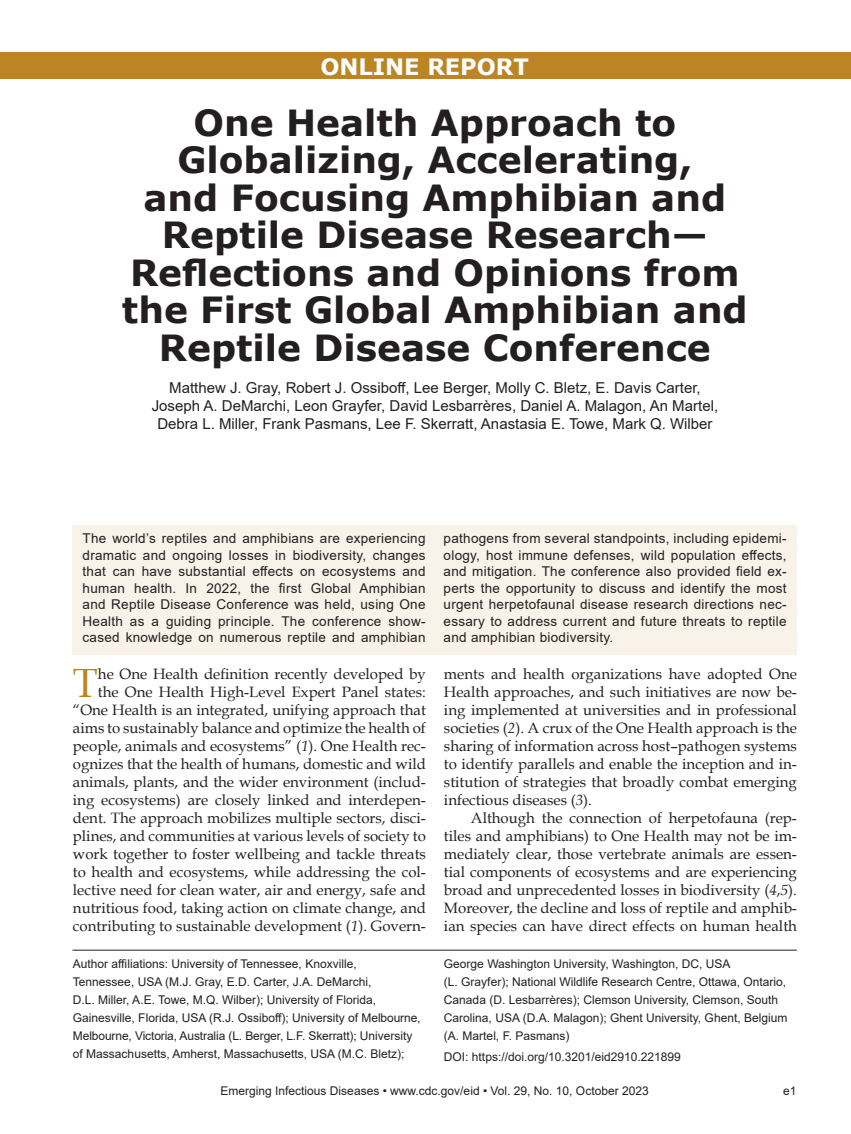
<style>
.page{position:relative;width:851px;height:1134px;background:#fff}
.page>*{position:absolute;margin:0;border:0;box-sizing:border-box;transform-origin:0 0}
.t1{font:40.8px "Book Antiqua";color:#bc8422}
.t2{font:700 36px/37.5px "Verdana";color:#231f20;text-align:center}
.t3{font:700 22.5px "Verdana";color:#fff}
.t4{font:15px/18px "Book Antiqua";color:#231f20;text-align:justify}
.t5{font:15px/18px "Arial";color:#231f20;text-align:center}
.t6{font:13.5px/16.5px "Arial";letter-spacing:.02em;color:#231f20;text-align:justify}
.t7{font:12px/18px "Arial";color:#231f20}
.s1{font-style:italic}
</style>
<div class="page">
<div style="left:72px;top:525px;width:724px;height:130px;background:#f8f2e9"></div>
<div style="left:0;top:52px;width:850px;height:26px;background:#bc8422"></div>
<hr style="left:72px;top:950px;width:724px;height:1px;background:#231f20">
<h3 class="t3" style="left:320px;top:51px;width:210px">ONLINE REPORT</h3>
<h2 class="t2" style="left:122px;top:103px;width:627px">One Health Approach to<br>Globalizing, Accelerating,<br>and Focusing Amphibian and<br>Reptile Disease Research—<br>Reflections and Opinions from the First Global Amphibian and<br>Reptile Disease Conference</h2>
<p class="t5" style="left:152px;top:379px;width:568px">Matthew J. Gray, Robert J. Ossiboff, Lee Berger, Molly C. Bletz, E. Davis Carter,<br>Joseph A. DeMarchi, Leon Grayfer, David Lesbarrères, Daniel A. Malagon, An Martel,<br>Debra L. Miller, Frank Pasmans, Lee F. Skerratt, Anastasia E. Towe, Mark Q. Wilber</p>
<p class="t6" style="left:83px;top:530px;width:344px">The world’s reptiles and amphibians are experiencing dramatic and ongoing losses in biodiversity, changes that can have substantial effects on ecosystems and human health. In 2022, the first Global Amphibian and Reptile Disease Conference was held, using One Health as a guiding principle. The conference show&shy;cased knowledge on numerous reptile and amphibian</p>
<p class="t6" style="left:443px;top:530px;width:344px">pathogens from several standpoints, including epidemi&shy;ology, host immune defenses, wild population effects, and mitigation. The conference also provided field ex&shy;perts the opportunity to discuss and identify the most urgent herpetofaunal disease research directions nec&shy;essary to address current and future threats to reptile and amphibian biodiversity.</p>
<p class="t4" style="left:73px;top:665px;width:354px;text-align:right">he One Health definition recently developed by<br>the One Health High-Level Expert Panel states: “One Health is an integrated, unifying approach that aims to sustainably balance and optimize the health of people, animals and ecosystems” (<span class="s1">1</span>). One Health rec&shy;ognizes that the health of humans, domestic and wild animals, plants, and the wider environment (includ&shy;ing ecosystems) are closely linked and interdepen&shy;dent. The approach mobilizes multiple sectors, disci&shy;plines, and communities at various levels of society to work together to foster wellbeing and tackle threats to health and ecosystems, while addressing the col&shy;lective need for clean water, air and energy, safe and nutritious food, taking action on climate change, and contributing to sustainable development (<span class="s1">1</span>). Govern-</p>
<p class="t4" style="left:444px;top:665px;width:354px">ments and health organizations have adopted One Health approaches, and such initiatives are now be&shy;ing implemented at universities and in professional societies (<span class="s1">2</span>). A crux of the One Health approach is the sharing of information across host–pathogen systems to identify parallels and enable the inception and in&shy;stitution of strategies that broadly combat emerging infectious diseases (<span class="s1">3</span>).</p>
<h1 class="t1" style="left:73px;top:655px;width:26px">T</h1>
<p class="t4" style="left:444px;top:809px;width:354px;text-indent:27px">Although the connection of herpetofauna (rep&shy;tiles and amphibians) to One Health may not be im&shy;mediately clear, those vertebrate animals are essen&shy;tial components of ecosystems and are experiencing broad and unprecedented losses in biodiversity (<span class="s1">4</span>,<span class="s1">5</span>).<br>Moreover, the decline and loss of reptile and amphib&shy;ian species can have direct effects on human health</p>
<p class="t7" style="left:73px;top:954px;width:349px">Author affiliations: University of Tennessee, Knoxville, Tennessee, USA (M.J. Gray, E.D. Carter, J.A. DeMarchi,<br>D.L. Miller, A.E. Towe, M.Q. Wilber); University of Florida, Gainesville, Florida, USA (R.J. Ossiboff); University of Melbourne, Melbourne, Victoria, Australia (L. Berger, L.F. Skerratt); University of Massachusetts, Amherst, Massachusetts, USA (M.C. Bletz);</p>
<p class="t7" style="left:444px;top:954px;width:345px">George Washington University, Washington, DC, USA<br>(L. Grayfer); National Wildlife Research Centre, Ottawa, Ontario, Canada (D. Lesbarrères); Clemson University, Clemson, South Carolina, USA (D.A. Malagon); Ghent University, Ghent, Belgium (A. Martel, F. Pasmans)</p>
<p class="t7" style="left:444px;top:1047px;width:238px">DOI: https://doi.org/10.3201/eid2910.221899</p>
<p class="t7" style="left:220px;top:1082px;width:429px">Emerging Infectious Diseases • www.cdc.gov/eid • Vol. 29, No. 10, October 2023</p>
<p class="t7" style="left:783px;top:1082px;width:15px">e1</p>
</div>
